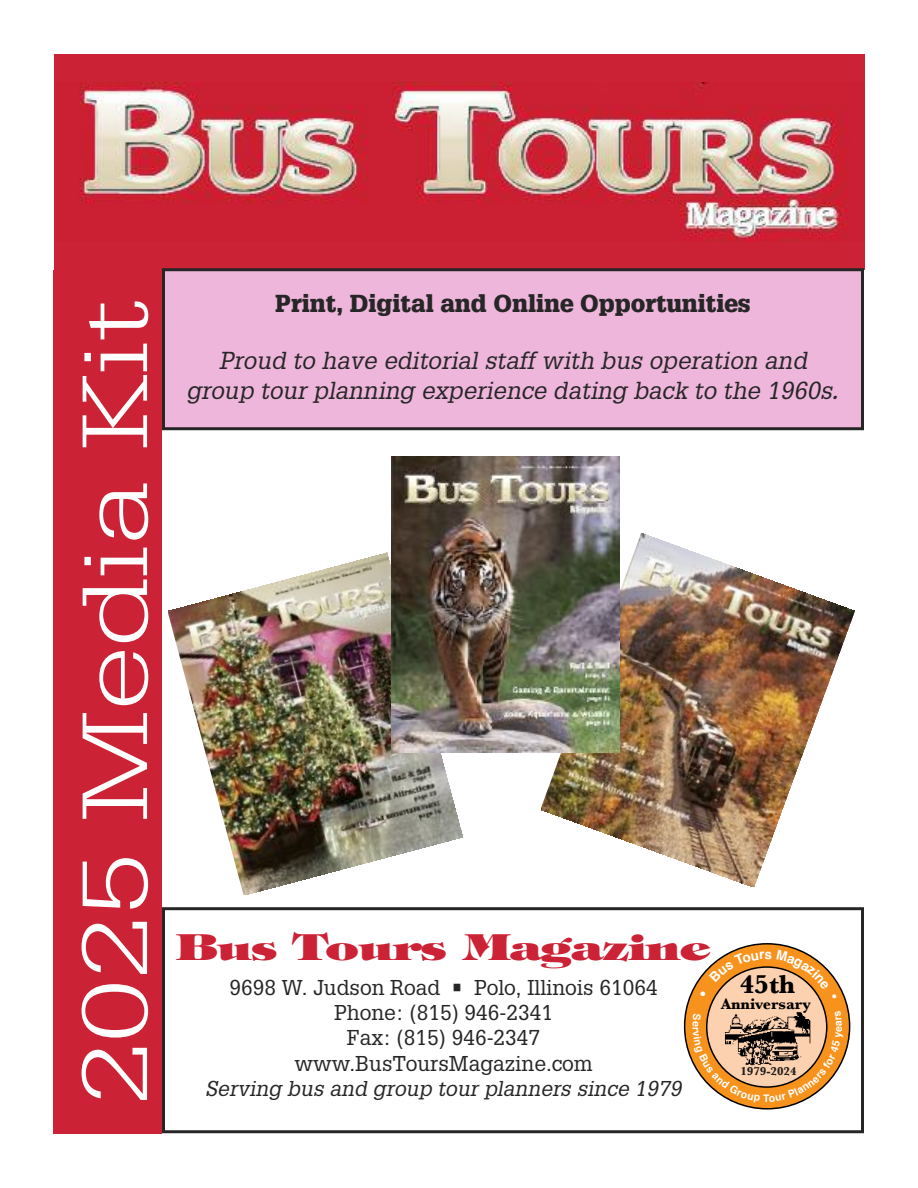
<style>
.page{position:relative;width:918px;height:1188px;background:#fff}
.page>*{position:absolute;margin:0;border:0;box-sizing:border-box;transform-origin:0 0}
.t1{font:300 90px "Glypha";color:#fff;scale:1.4 1}
.t2{font:800 36px "Tiffany";color:#cc2235;scale:1.3 1}
.t3{font:700 27px "Baskerville";color:#000}
.t4{font:italic 24px/29.4px "Glypha";letter-spacing:.005em;color:#272627;text-align:center}
.t5{font:900 24px "Glypha";color:#272627}
.t6{font:21px/25.2px "Glypha";color:#272627;text-align:center}
.t7{font:italic 21px "Glypha";letter-spacing:.005em;color:#272627}
.t8{font:700 15.75px "Baskerville";color:#000}
.t9{font:700 12px "Baskerville";color:#231f1f}
.s1{font-family:"Tiffany"}
</style>
<div class="page">
<div style="left:54px;top:54px;width:810px;height:216px;background:#cc2235"></div>
<img style="left:80px;top:82px;width:768px;height:160px">
<div style="left:54px;top:270px;width:108px;height:864px;background:#cc2235"></div>
<div style="left:162px;top:907px;width:702px;height:226px;border:3px solid #272627"></div>
<div style="left:164px;top:270px;width:698px;height:159px;background:#efb6dc"></div>
<div style="left:162px;top:268px;width:702px;height:162px;border:3px solid #272627"></div>
<img style="left:541px;top:534px;width:313px;height:353px">
<img style="left:168px;top:553px;width:295px;height:342px">
<svg style="left:685px;top:944px;width:165px;height:165px;background:#d47e19"></svg>
<div style="left:707px;top:967px;width:120px;height:120px;background:#fcd1af;border-radius:50%"></div>
<img style="left:392px;top:456px;width:227px;height:296px">
<svg style="left:700px;top:950px;width:137px;height:49px"></svg>
<svg style="left:692px;top:1010px;width:152px;height:93px"></svg>
<h1 class="t1" style="left:83px;top:1105px;width:578px;rotate:-90deg">2025 Media Kit</h1>
<p class="t5" style="left:275px;top:295px;width:477px">Print, Digital and Online Opportunities</p>
<p class="t4" style="left:186px;top:346px;width:655px">Proud to have editorial staff with bus operation and group tour planning experience dating back to the 1960s<span class="s1">.</span></p>
<h2 class="t2" style="left:177px;top:926px;width:412px">Bus Tours Magazine</h2>
<p class="t6" style="left:229px;top:975px;width:430px">9698 W. Judson Road • Polo, Illinois 61064<br>Phone: (815) 946-2341<br>Fax: (815) 946-2347 www.BusToursMagazine.com</p>
<p class="t7" style="left:206px;top:1076px;width:477px">Serving bus and group tour planners since 1979</p>
<p class="t3" style="left:740px;top:968px;width:57px">45th</p>
<p class="t8" style="left:721px;top:995px;width:91px">Anniversary</p>
<p class="t9" style="left:741px;top:1064px;width:58px">1979-2024</p>
</div>
